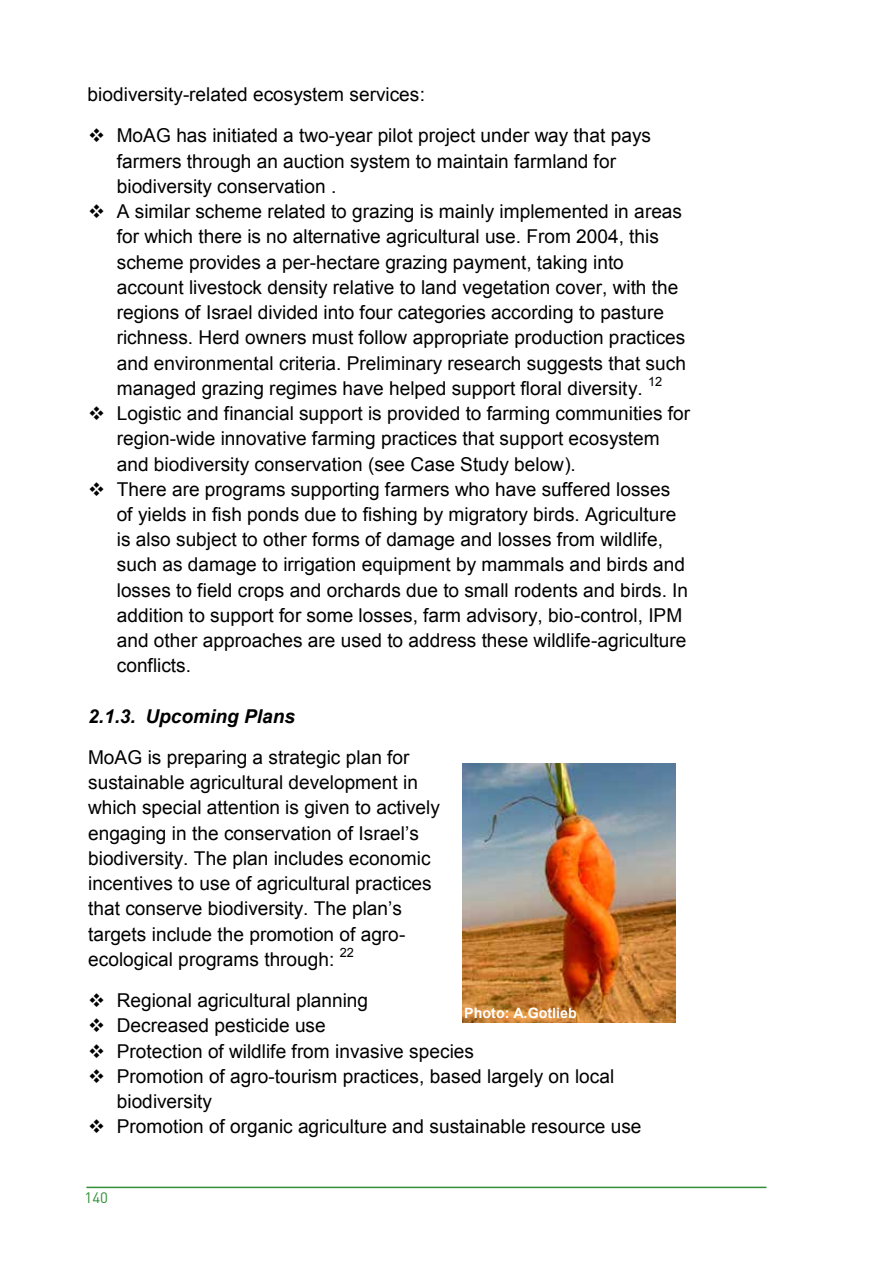
<style>
.page{position:relative;width:893px;height:1263px;background:#fff}
.page>*{position:absolute;margin:0;border:0;box-sizing:border-box;transform-origin:0 0}
.t1{font:19.05px/25.2px "Arial";color:#000}
.t2{font:19.05px "Arial";color:#000}
.t3{font:italic 700 19.05px "Arial";color:#000}
.t4{font:15px "DINOT";color:#318f35}
.t5{font:700 14.25px "Arial";color:#fff}
.t6{font:12.75px "Arial";color:#000}
.s1{font-style:inherit}
</style>
<div class="page">
<hr style="left:86px;top:1187px;width:680px;height:1px;background:#318f35">
<img style="left:463px;top:763px;width:212px;height:260px">
<img style="left:462px;top:1004px;width:132px;height:19px">
<p class="t1" style="left:88px;top:82px;width:339px">biodiversity-related ecosystem services<span class="s1">:</span></p>
<p class="t1" style="left:117px;top:123px;width:536px;text-indent:-29px">❖ MoAG has initiated a two-year pilot project under way that pays farmers through an auction system to maintain farmland for biodiversity conservation <span class="s1">.</span></p>
<p class="t1" style="left:117px;top:199px;width:571px;text-indent:-29px">❖ A similar scheme related to grazing is mainly implemented in areas for which there is no alternative agricultural use. From 2004, this scheme provides a per-hectare grazing payment, taking into account livestock density relative to land vegetation cover, with the regions of Israel divided into four categories according to pasture richness. Herd owners must follow appropriate production practices and environmental criteria. Preliminary research suggests that such managed grazing regimes have helped support floral diversity.</p>
<p class="t6" style="left:648px;top:373px;width:16px">12</p>
<p class="t1" style="left:117px;top:401px;width:575px;text-indent:-29px">❖ Logistic and financial support is provided to farming communities for region-wide innovative farming practices that support ecosystem and biodiversity conservation (see Case Study below).</p>
<p class="t1" style="left:117px;top:477px;width:573px;text-indent:-29px">❖ There are programs supporting farmers who have suffered losses of yields in fish ponds due to fishing by migratory birds. Agriculture is also subject to other forms of damage and losses from wildlife, such as damage to irrigation equipment by mammals and birds and losses to field crops and orchards due to small rodents and birds. In addition to support for some losses, farm advisory, bio-control, IPM and other approaches are used to address these wildlife-agriculture conflicts<span class="s1">.</span></p>
<p class="t3" style="left:88px;top:704px;width:208px">2.1.3. Upcoming Plans</p>
<p class="t1" style="left:88px;top:745px;width:353px">MoAG is preparing a strategic plan for sustainable agricultural development in which special attention is given to actively</p>
<p class="t2" style="left:88px;top:820px;width:332px">engaging in the conservation of Israel’s</p>
<p class="t1" style="left:88px;top:846px;width:345px">biodiversity. The plan includes economic incentives to use of agricultural practices that conse<span class="s1">rve biodiversity. The plan’s </span>targets include the promotion of agro&shy;ecological programs through:</p>
<p class="t6" style="left:340px;top:944px;width:16px">22</p>
<p class="t1" style="left:88px;top:988px;width:281px">❖ Regional agricultural planning</p>
<p class="t1" style="left:88px;top:1013px;width:239px">❖ Decreased pesticide use</p>
<p class="t1" style="left:88px;top:1038px;width:387px">❖ Protection of wildlife from invasive species</p>
<p class="t1" style="left:117px;top:1064px;width:499px;text-indent:-29px">❖ Promotion of agro-tourism practices, based largely on local biodiversity</p>
<p class="t1" style="left:88px;top:1114px;width:555px">❖ Promotion of organic agriculture and sustainable resource use</p>
<p class="t5" style="left:464px;top:1003px;width:114px">Photo: A.Gotlieb</p>
<p class="t4" style="left:85px;top:1188px;width:25px">140</p>
</div>
